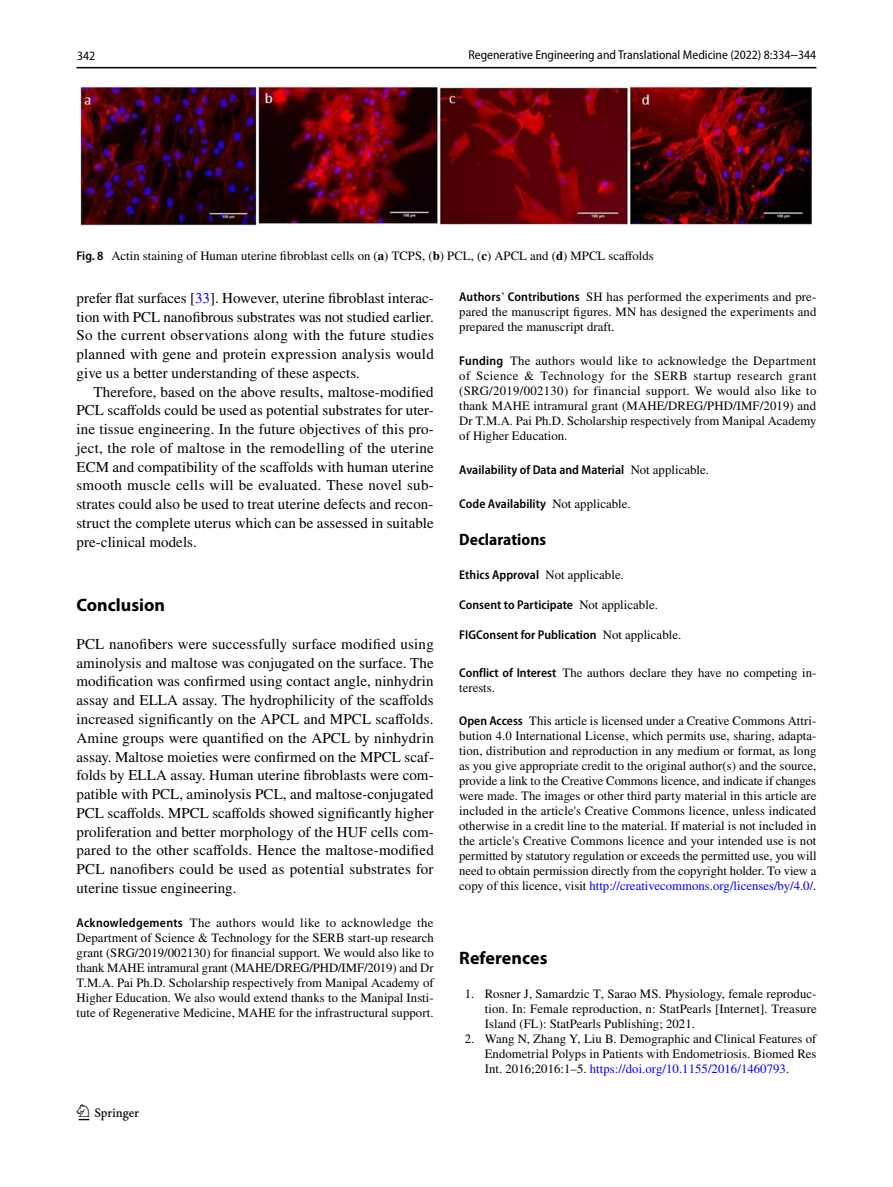
<style>
.page{position:relative;width:893px;height:1187px;background:#fff}
.page>*{position:absolute;margin:0;border:0;box-sizing:border-box;transform-origin:0 0}
.t1{font:22.5px "Springnew Regular 2";color:#000}
.t2{font:700 18px "Myriad Pro";color:#000}
.t3{font:700 semi-condensed 16.5px "Myriad Pro";letter-spacing:.005em;color:#000}
.t4{font:15px/18.8px "STIX";letter-spacing:.005em;color:#000;text-align:justify}
.t5{font:12.75px/15px "STIX";letter-spacing:.005em;color:#000;text-align:justify}
.t6{font:600 semi-condensed 12.75px "Myriad Pro";letter-spacing:.005em;color:#000}
.t7{font:12.75px "Myriad Pro Semi Cn 3";color:#000}
.s1{font-family:"Adv T Tc 488 b 0 e 6";font-size:13.8px}
.s2{font-family:"Myriad Pro";font-weight:600;font-stretch:semi-condensed}
.s3{font-weight:700}
.s4{color:#00f}
.s5{font-family:"Times New Roman"}
.s6{font-family:"STIX";font-weight:400;font-stretch:normal}
</style>
<div class="page">
<hr style="left:77px;top:67px;width:739px;height:1px;background:#000">
<img style="left:81px;top:87px;width:731px;height:138px">
<p class="t7" style="left:77px;top:49px;width:20px">342</p>
<p class="t7" style="left:468px;top:48px;width:349px">Regenerative Engineering and Translational Medicine (2022) 8:334<span class="s1">–</span>344</p>
<p class="t5" style="left:77px;top:249px;width:579px"><span class="s2">Fig. 8</span> Actin staining of Human uterine fibroblast cells on (<span class="s3">a</span>) TCPS, (<span class="s3">b</span>) PCL, (<span class="s3">c</span>) APCL and (<span class="s3">d</span>) MPCL scaffolds</p>
<p class="t4" style="left:77px;top:289px;width:359px">prefer flat surfaces [<span class="s4">33</span>]. However, uterine fibroblast interac&shy;tion with PCL nanofibrous substrates was not studied earlier.<br>So the current observations along with the future studies planned with gene and protein expression analysis would give us a better understanding of these aspects.</p>
<p class="t4" style="left:77px;top:383px;width:359px;text-indent:17px">Therefore, based on the above results, maltose-modified PCL scaffolds could be used as potential substrates for uter&shy;ine tissue engineering. In the future objectives of this pro&shy;ject, the role of maltose in the remodelling of the uterine ECM and compatibility of the scaffolds with human uterine smooth muscle cells will be evaluated. These novel sub&shy;strates could also be used to treat uterine defects and recon&shy;struct the complete uterus which can be assessed in suitable pre-clinical models.</p>
<h2 class="t2" style="left:77px;top:593px;width:90px">Conclusion</h2>
<p class="t4" style="left:77px;top:635px;width:359px">PCL nanofibers were successfully surface modified using aminolysis and maltose was conjugated on the surface. The modification was confirmed using contact angle, ninhydrin assay and ELLA assay. The hydrophilicity of the scaffolds increased significantly on the APCL and MPCL scaffolds.<br>Amine groups were quantified on the APCL by ninhydrin assay. Maltose moieties were confirmed on the MPCL scaf&shy;folds by ELLA assay. Human uterine fibroblasts were com&shy;patible with PCL, aminolysis PCL, and maltose-conjugated PCL scaffolds. MPCL scaffolds showed significantly higher proliferation and better morphology of the HUF cells com&shy;pared to the other scaffolds. Hence the maltose-modified PCL nanofibers could be used as potential substrates for uterine tissue engineering.</p>
<p class="t5" style="left:77px;top:915px;width:359px"><span class="s2">Acknowledgements</span> The authors would like to acknowledge the Department of Science &amp; Technology for the SERB start-up research grant (SRG/2019/002130) for financial support. We would also like to thank MAHE intramural grant (MAHE/DREG/PHD/IMF/2019) and Dr T.M.A. Pai Ph.D. Scholarship respectively from Manipal Academy of Higher Education. We also would extend thanks to the Manipal Insti&shy;tute of Regenerative Medicine, MAHE for the infrastructural support.</p>
<h1 class="t1" style="left:79px;top:1104px;width:62px">1 3</h1>
<p class="t5" style="left:459px;top:290px;width:359px"><span class="s2">Authors</span><span class="s5">ʼ</span> <span class="s2">Contributions</span> SH has performed the experiments and pre&shy;pared the manuscript figures. MN has designed the experiments and prepared the manuscript draft.</p>
<p class="t5" style="left:459px;top:354px;width:359px"><span class="s2">Funding</span> The authors would like to acknowledge the Department of Science &amp; Technology for the SERB startup research grant (SRG/2019/002130) for financial support. We would also like to thank MAHE intramural grant (MAHE/DREG/PHD/IMF/2019) and Dr T.M.A. Pai Ph.D. Scholarship respectively from Manipal Academy of Higher Education.</p>
<p class="t6" style="left:459px;top:462px;width:251px">Availability of Data and Material <span class="s6">Not applicable.</span></p>
<p class="t6" style="left:459px;top:496px;width:173px">Code Availability <span class="s6">Not applicable.</span></p>
<p class="t3" style="left:459px;top:530px;width:88px">Declarations</p>
<p class="t6" style="left:459px;top:567px;width:166px">Ethics Approval <span class="s6">Not applicable.</span></p>
<p class="t6" style="left:459px;top:597px;width:200px">Consent to Participate <span class="s6">Not applicable.</span></p>
<p class="t6" style="left:459px;top:627px;width:224px">FIGConsent for Publication <span class="s6">Not applicable.</span></p>
<p class="t5" style="left:459px;top:665px;width:359px"><span class="s2">Conflict of Interest</span> The authors declare they have no competing in&shy;terests.</p>
<p class="t5" style="left:459px;top:714px;width:359px"><span class="s2">Open Access</span> This article is licensed under a Creative Commons Attri&shy;bution 4.0 International License, which permits use, sharing, adapta&shy;tion, distribution and reproduction in any medium or format, as long as you give appropriate credit to the original author(s) and the source, provide a link to the Creative Commons licence, and indicate if changes were made. The images or other third party material in this article are included in the article's Creative Commons licence, unless indicated otherwise in a credit line to the material. If material is not included in the article's Creative Commons licence and your intended use is not permitted by statutory regulation or exceeds the permitted use, you will need to obtain permission directly from the copyright holder. To view a copy of this licence, visit <span class="s4">http://creativecommons.org/licenses/by/4.0/</span>.</p>
<h2 class="t2" style="left:459px;top:945px;width:90px">References</h2>
<p class="t5" style="left:485px;top:986px;width:333px;text-indent:-20px">1. Rosner J, Samardzic T, Sarao MS. Physiology, female reproduc&shy;tion. In: Female reproduction, n: StatPearls [Internet]. Treasure Island (FL): StatPearls Publishing; 2021.</p>
<p class="t5" style="left:485px;top:1031px;width:333px;text-indent:-20px">2. Wang N, Zhang Y, Liu B. Demographic and Clinical Features of Endometrial Polyps in Patients with Endometriosis. Biomed Res Int. 2016;2016:1–5. <span class="s4">https://doi.org/10.1155/2016/1460793</span>.</p>
</div>
